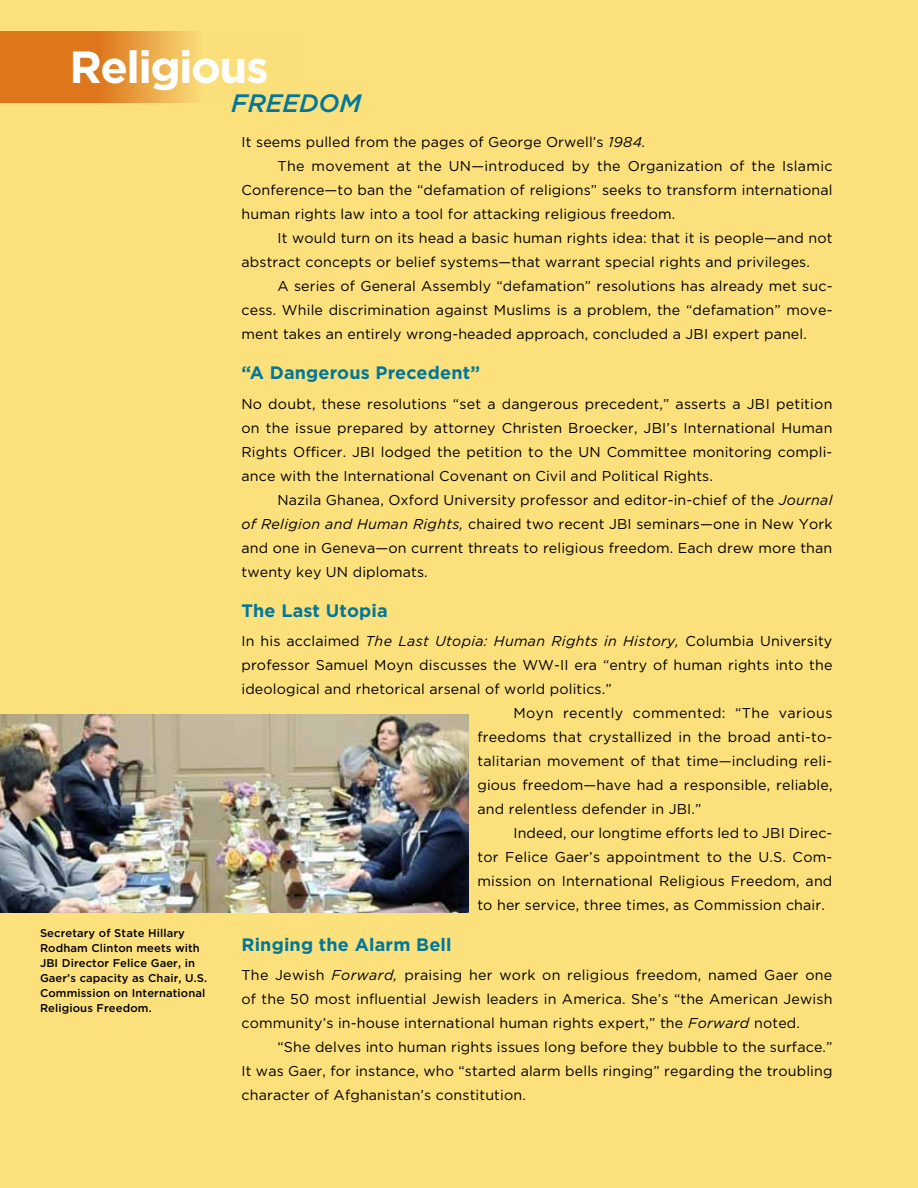
<style>
.page{position:relative;width:918px;height:1188px;background:#fbe07b}
.page>*{position:absolute;margin:0;border:0;box-sizing:border-box;transform-origin:0 0}
.t1{font:700 45px "Gotham";letter-spacing:-.035em;color:#fff}
.t2{font:italic 500 25.2px "Gotham";color:#00779b}
.t3{font:700 18px "Gotham";letter-spacing:.01em;color:#00779b}
.t4{font:14.25px/24px "Gotham";letter-spacing:.01em;color:#000;text-align:justify}
.t5{font:italic 14.25px "Gotham";letter-spacing:.02em;color:#000}
.t6{font:14.25px "Gotham";letter-spacing:.03em;color:#000}
.t7{font:500 11.25px/15px "Gotham";letter-spacing:.01em;color:#000}
.s1{font-style:italic}
.s2{font-style:normal}
</style>
<div class="page">
<img style="left:1px;top:714px;width:467px;height:198px">
<svg style="left:94px;top:31px;width:100px;height:72px;background:#e9a344"></svg>
<div style="left:0;top:31px;width:94px;height:72px;background:#de761c"></div>
<h1 class="t1" style="left:69px;top:37px;width:201px">Religious</h1>
<p class="t7" style="left:40px;top:925px;width:161px">Secretary of State H illary<br>Rodham Clinton meets with<br>JBI</p>
<p class="t7" style="left:40px;top:955px;width:169px;text-indent:22px">Director Felice Gaer, in<br>Gaer’s capacity as Chair, U.S.<br>Commission on I nternational<br>Religious Freedom.</p>
<h2 class="t2" style="left:231px;top:86px;width:132px">FREEDOM</h2>
<p class="t4" style="left:242px;top:130px;width:406px">It seems pulled from the pages of George Orwell’s <span class="s1">1984.</span></p>
<p class="t4" style="left:278px;top:154px;width:557px">The movement at the U N—introduced by the Organization of the Islamic</p>
<p class="t4" style="left:242px;top:178px;width:593px">Conference—to ban the “defamation of religions” seeks to transform international</p>
<p class="t4" style="left:242px;top:202px;width:435px">human rights law into a tool for attacking religious freedom.</p>
<p class="t4" style="left:278px;top:226px;width:556px">It would turn on its head a basic human rights idea: that it is people—and not</p>
<p class="t4" style="left:242px;top:250px;width:570px">abstract concepts or belief systems—that warrant special rights and privileges.</p>
<p class="t4" style="left:278px;top:274px;width:557px">A series of General Assembly “defamation” resolutions has already met suc-</p>
<p class="t4" style="left:242px;top:298px;width:593px">cess. While discrimination against Muslims is a problem, the “defamation” move-</p>
<p class="t4" style="left:242px;top:322px;width:567px">ment takes an entirely wrong-headed approach, concluded a JBI expert panel.</p>
<p class="t3" style="left:242px;top:361px;width:240px">“A Dangerous Precedent”</p>
<p class="t4" style="left:241px;top:391px;width:593px">No doubt, these resolutions “set a dangerous precedent,” asserts a JBI petition on the issue prepared by attorney Christen Broecker, JBI’s I nternational H uman Rights Officer. JBI lodged the petition to the U N Committee monitoring compli&shy;ance with the I nternational Covenant on Civil and Political Rights.</p>
<p class="t4" style="left:241px;top:487px;width:593px;text-indent:36px">Nazila Ghanea, Oxford U niversity professor and editor-in-chief of the <span class="s1">Journal of Religion and Human Rights,</span> chaired two recent JBI seminars—one in New York and one in Geneva—on current threats to religious freedom. Each drew more than twenty key U N diplomats.</p>
<p class="t3" style="left:242px;top:599px;width:148px">The Last Utopia</p>
<p class="t5" style="left:242px;top:633px;width:592px"><span class="s2">I n his acclaimed</span> The Last Utopia: Human Rights in History, <span class="s2">Columbia U niversity</span></p>
<p class="t4" style="left:241px;top:653px;width:592px">professor Samuel Moyn discusses the WW-II era “entry of human rights into the</p>
<p class="t4" style="left:241px;top:677px;width:372px">ideological and rhetorical arsenal of world politics.”</p>
<p class="t6" style="left:513px;top:705px;width:321px">Moyn recently commented: “The various</p>
<p class="t4" style="left:477px;top:725px;width:357px">freedoms that crystallized in the broad anti-to-</p>
<p class="t4" style="left:477px;top:749px;width:357px">talitarian movement of that time—including reli-</p>
<p class="t4" style="left:477px;top:773px;width:357px">gious freedom—have had a responsible, reliable,</p>
<p class="t4" style="left:477px;top:797px;width:225px">and relentless defender in JBI .”</p>
<p class="t4" style="left:513px;top:821px;width:321px">I ndeed, our longtime efforts led to JBI Direc-</p>
<p class="t4" style="left:477px;top:845px;width:357px">tor Felice Gaer’s appointment to the U .S. Com-</p>
<p class="t4" style="left:477px;top:869px;width:356px">mission on I nternational Religious Freedom, and</p>
<p class="t4" style="left:477px;top:893px;width:349px">to her service, three times, as Commission chair.</p>
<p class="t3" style="left:242px;top:933px;width:212px">Ringing the Alarm Bell</p>
<p class="t4" style="left:242px;top:963px;width:593px">The Jewish <span class="s1">Forward,</span> praising her work on religious freedom, named Gaer one of the 50 most influential Jewish leaders in America. She’s “the American Jewish community’s in-house international human rights expert,” the <span class="s1">Forward</span> noted.</p>
<p class="t4" style="left:242px;top:1035px;width:593px;text-indent:36px">“She delves into human rights issues long before they bubble to the surface.” It was Gaer, for instance, who “started alarm bells ringing” regarding the troubling character of Afghanistan’s constitution.</p>
</div>
